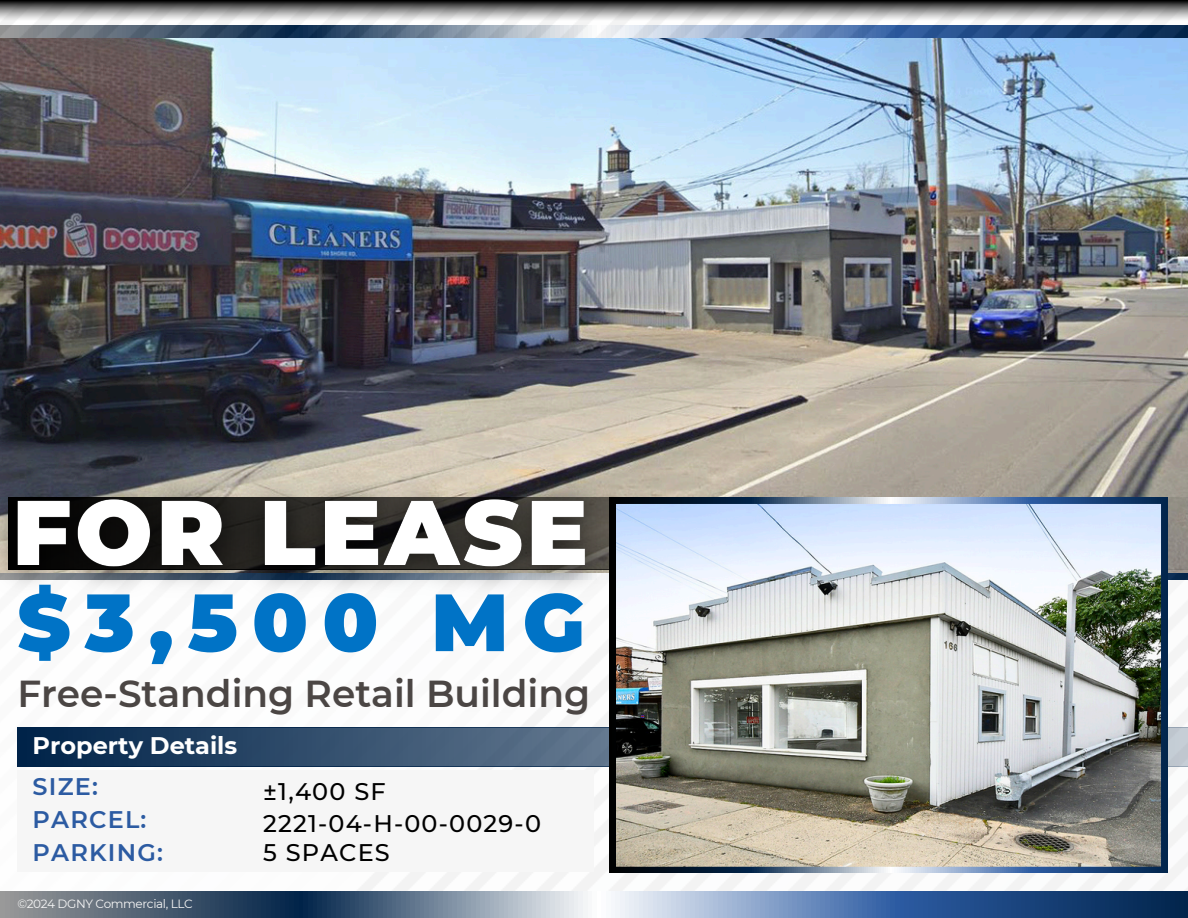
<style>
.page{position:relative;width:1188px;height:918px;background:#fff}
.page>*{position:absolute;margin:0;border:0;box-sizing:border-box;transform-origin:0 0}
.t1{font:900 81px "Montserrat";color:#0073c6}
.t2{font:600 37.5px "Montserrat";color:#4b4644}
.t3{font:500 24px/29.2px "Montserrat";letter-spacing:.05em;color:#000}
.t4{font:600 24px/32.7px "Montserrat";letter-spacing:.05em;color:#2c5ba2}
.t5{font:700 24px "Montserrat";color:#fff}
.t6{font:12px "Montserrat";letter-spacing:-.03em;color:#f6f6f6}
</style>
<div class="page">
<img style="left:0;top:20px;width:1188px;height:872px">
<svg style="left:0;top:892px;width:1188px;height:26px;background:#5e7797"></svg>
<img style="left:0;top:39px;width:1188px;height:534px">
<svg style="left:17px;top:727px;width:1171px;height:39px;background:#35506e"></svg>
<div style="left:17px;top:770px;width:577px;height:102px;background:#f6f6f6"></div>
<img style="left:0;top:463px;width:626px;height:149px">
<img style="left:609px;top:497px;width:558px;height:376px">
<svg style="left:0;top:0;width:1188px;height:20px;background:#878787"></svg>
<h1 class="t1" style="left:17px;top:573px;width:569px">$3,500 MG</h1>
<h2 class="t2" style="left:17px;top:671px;width:574px">Free-Standing Retail Building</h2>
<p class="t5" style="left:33px;top:731px;width:206px">Property Details</p>
<p class="t4" style="left:33px;top:771px;width:67px">SIZE:</p>
<h3 class="t4" style="left:33px;top:803px;width:132px">PARCEL:<br>PARKING:</h3>
<h4 class="t6" style="left:17px;top:897px;width:177px">©2024 DGNY Commercial, LLC</h4>
<p class="t3" style="left:263px;top:777px;width:124px">±1,400 SF</p>
<h3 class="t3" style="left:263px;top:809px;width:279px">2221-04-H-00-0029-0<br>5 SPACES</h3>
</div>
